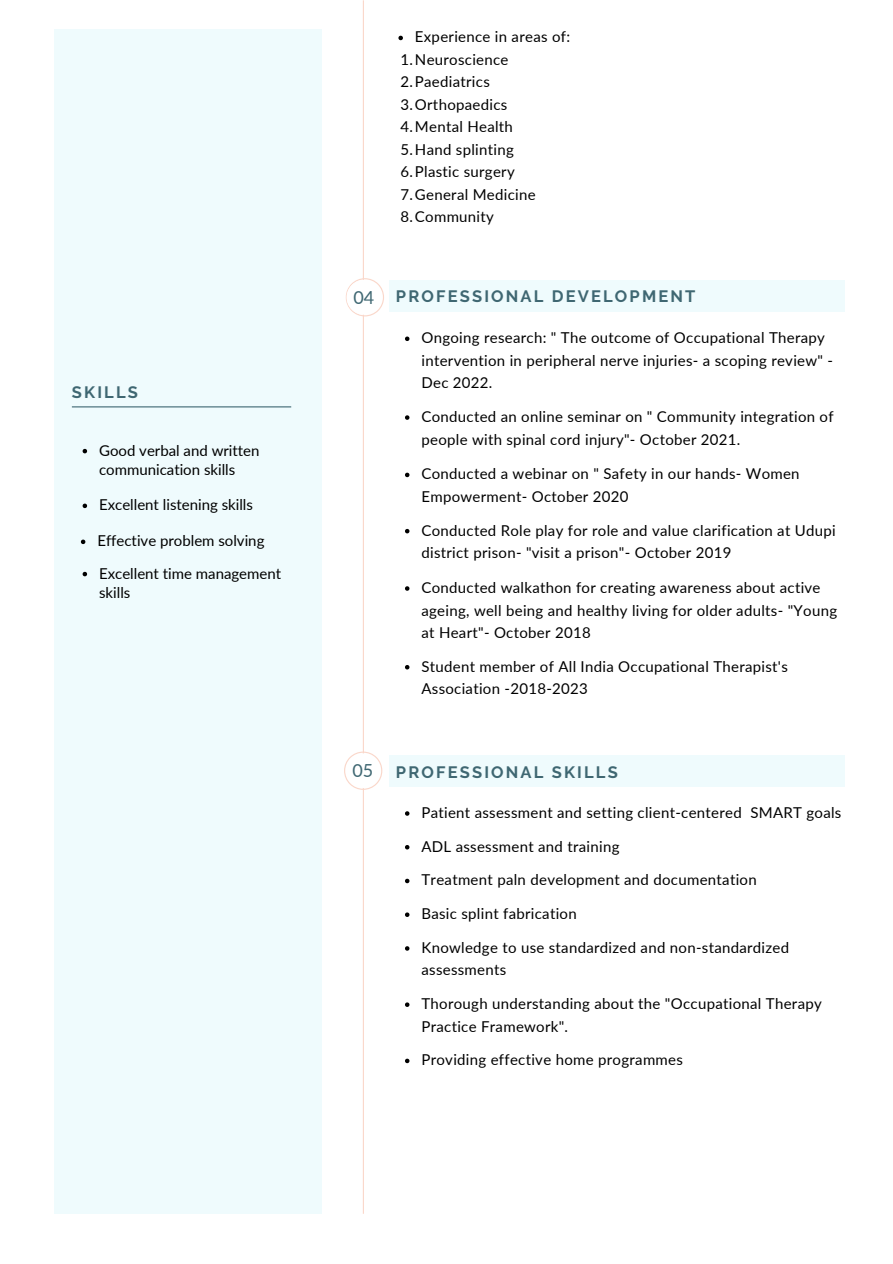
<style>
.page{position:relative;width:893px;height:1264px;background:#fff}
.page>*{position:absolute;margin:0;border:0;box-sizing:border-box;transform-origin:0 0}
.t1{font:18px "Lato";color:#3f6772}
.t2{font:700 16.5px "Raleway";letter-spacing:.13em;color:#3f6772}
.t3{font:15px/22.5px "Lato";letter-spacing:.02em;color:#000}
.t4{font:15px/19px "Lato";color:#000}
.s1{font-family:"Lato";font-weight:400;font-size:18px}
</style>
<div class="page">
<div style="left:54px;top:30px;width:268px;height:1183px;background:#effbfd"></div>
<div style="left:389px;top:280px;width:455px;height:31px;background:#effbfd"></div>
<svg style="left:346px;top:278px;width:38px;height:38px"></svg>
<hr style="left:363px;top:0;width:1px;height:1213px;background:#fad7ca">
<div style="left:346px;top:280px;width:35px;height:35px;background:#fff;border-radius:50%"></div>
<svg style="left:398px;top:36px;width:5px;height:4px"></svg>
<svg style="left:405px;top:336px;width:4px;height:5px"></svg>
<svg style="left:405px;top:415px;width:4px;height:5px"></svg>
<svg style="left:405px;top:472px;width:4px;height:5px"></svg>
<svg style="left:405px;top:529px;width:4px;height:4px"></svg>
<svg style="left:405px;top:586px;width:4px;height:4px"></svg>
<svg style="left:405px;top:665px;width:4px;height:4px"></svg>
<svg style="left:344px;top:751px;width:38px;height:38px"></svg>
<div style="left:389px;top:755px;width:455px;height:31px;background:#effbfd"></div>
<svg style="left:405px;top:811px;width:4px;height:4px"></svg>
<svg style="left:405px;top:845px;width:4px;height:4px"></svg>
<svg style="left:405px;top:878px;width:4px;height:5px"></svg>
<svg style="left:405px;top:912px;width:4px;height:5px"></svg>
<svg style="left:405px;top:946px;width:4px;height:4px"></svg>
<svg style="left:405px;top:1058px;width:4px;height:5px"></svg>
<svg style="left:405px;top:1002px;width:4px;height:4px"></svg>
<hr style="left:72px;top:406px;width:219px;height:1px;background:#3f6772">
<svg style="left:83px;top:449px;width:4px;height:4px"></svg>
<svg style="left:83px;top:503px;width:4px;height:5px"></svg>
<svg style="left:81px;top:539px;width:4px;height:5px"></svg>
<svg style="left:83px;top:572px;width:4px;height:4px"></svg>
<p class="t2" style="left:72px;top:382px;width:67px">SKILLS</p>
<p class="t4" style="left:99px;top:440px;width:162px">Good verbal and written communication skills</p>
<p class="t4" style="left:99px;top:495px;width:155px">Excellent listening skills</p>
<p class="t4" style="left:97px;top:524px;width:185px;line-height:32.2px">Effective problem solving<br>Excellent time management</p>
<p class="t3" style="left:99px;top:580px;width:33px">skills</p>
<p class="t3" style="left:400px;top:25px;width:171px;text-indent:14px">Experience in areas of:<br>1.Neuroscience<br>2.Paediatrics<br>3.Orthopaedics<br>4.Mental Health<br>5.Hand splinting<br>6.Plastic surgery<br>7.General Medicine<br>8.Community</p>
<p class="t2" style="left:353px;top:286px;width:343px"><span class="s1">04</span> PROFESSIONAL DEVELOPMENT</p>
<p class="t3" style="left:421px;top:326px;width:413px">Ongoing research: " The outcome of Occupational Therapy intervention in peripheral nerve injuries- a scoping review" -<br>Dec 2022.</p>
<p class="t3" style="left:421px;top:405px;width:413px">Conducted an online seminar on " Community integration of people with spinal cord injury"- October 2021.</p>
<p class="t3" style="left:421px;top:462px;width:379px">Conducted a webinar on " Safety in our hands- Women<br>Empowerment- October 2020</p>
<p class="t3" style="left:421px;top:518px;width:416px">Conducted Role play for role and value clarification at Udupi district prison- "visit a prison"- October 2019</p>
<p class="t3" style="left:421px;top:576px;width:417px">Conducted walkathon for creating awareness about active ageing, well being and healthy living for older adults- "Young at Heart"- October 2018</p>
<p class="t3" style="left:421px;top:654px;width:368px">Student member of All India Occupational Therapist's<br>Association -2018-2023</p>
<p class="t1" style="left:352px;top:759px;width:22px">05</p>
<p class="t2" style="left:396px;top:762px;width:223px">PROFESSIONAL SKILLS</p>
<p class="t3" style="left:421px;top:801px;width:421px">Patient assessment and setting client-centered SMART goals</p>
<p class="t3" style="left:421px;top:834px;width:199px">ADL assessment and training</p>
<p class="t3" style="left:421px;top:868px;width:337px">Treatment paln development and documentation</p>
<p class="t3" style="left:421px;top:902px;width:157px">Basic splint fabrication</p>
<p class="t3" style="left:421px;top:935px;width:369px">Knowledge to use standardized and non-standardized assessments</p>
<p class="t3" style="left:421px;top:992px;width:402px">Thorough understanding about the "Occupational Therapy<br>Practice Framework".</p>
<p class="t3" style="left:421px;top:1048px;width:263px">Providing effective home programmes</p>
</div>
